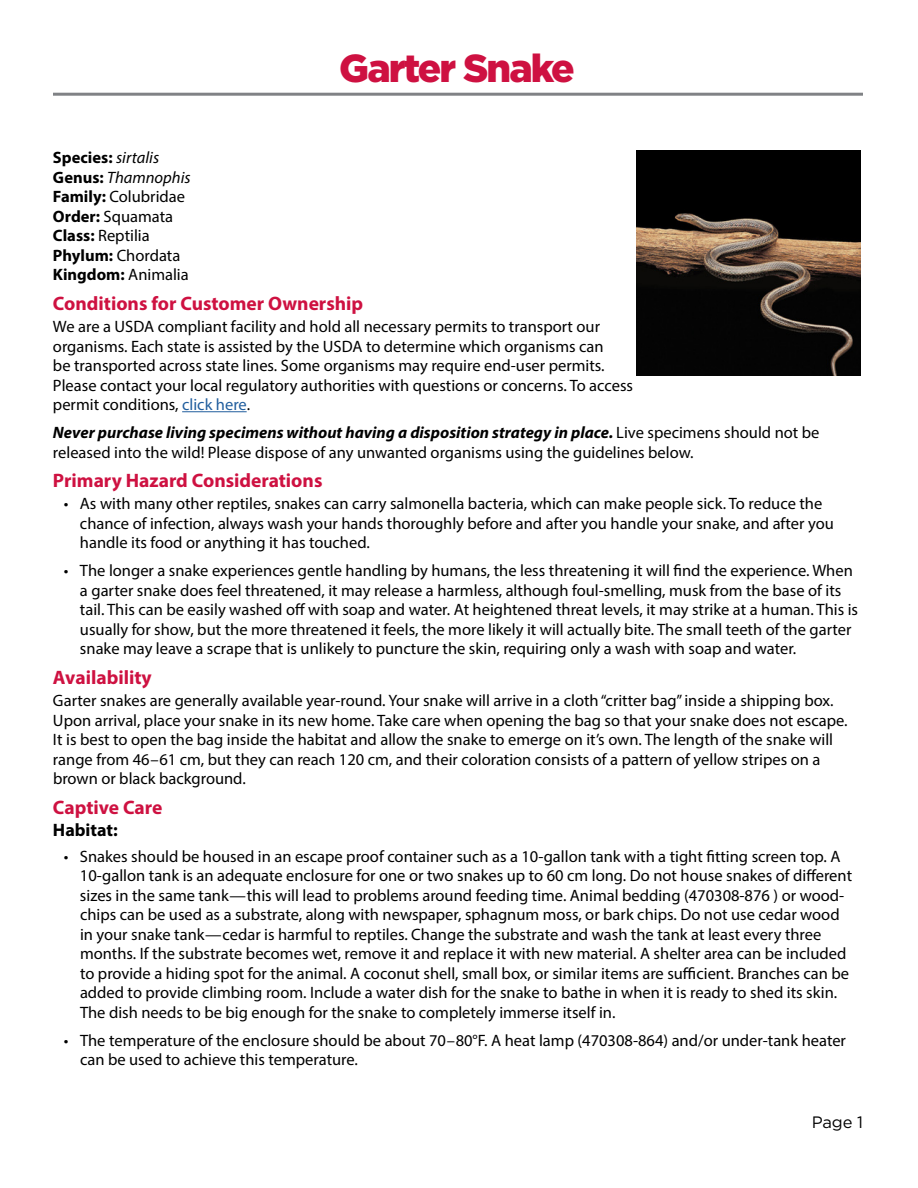
<style>
.page{position:relative;width:918px;height:1188px;background:#fff}
.page>*{position:absolute;margin:0;border:0;box-sizing:border-box;transform-origin:0 0}
.t1{font:900 39px "Gotham";letter-spacing:-.05em;color:#ce1141}
.t2{font:700 19.5px "Myriad Pro";color:#ce1141}
.t3{font:700 18px "Myriad Pro";color:#000}
.t4{font:16.5px/19.5px "Myriad Pro";color:#000}
.t5{font:700 16.5px/19.5px "Myriad Pro";color:#000}
.t6{font:16.5px "Gotham";color:#000}
.s1{font-weight:400;font-style:italic}
.s2{font-weight:400}
.s3{color:#215e9e}
.s4{font-weight:700;font-style:italic}
</style>
<div class="page">
<hr style="left:53px;top:93px;width:810px;height:3px;background:#808285">
<hr style="left:182px;top:411px;width:65px;height:1px;background:#215e9e">
<img style="left:636px;top:151px;width:225px;height:224px">
<h1 class="t1" style="left:339px;top:46px;width:237px">Garter Snake</h1>
<p class="t5" style="left:53px;top:147px;width:139px">Species: <span class="s1">sirtalis<br></span>Genus: <span class="s1">Thamnophis<br></span>Family: <span class="s2">Colubridae<br></span>Order: <span class="s2">Squamata<br></span>Class: <span class="s2">Reptilia<br></span>Phylum: <span class="s2">Chordata<br></span>Kingdom: <span class="s2">Animalia</span></p>
<p class="t2" style="left:53px;top:290px;width:312px">Conditions for Customer Ownership</p>
<p class="t4" style="left:53px;top:317px;width:582px">We are a USDA compliant facility and hold all necessary permits to transport our organisms. Each state is assisted by the USDA to determine which organisms can<br>be transported across state lines. Some organisms may require end-user permits.<br>Please contact your local regulatory authorities with questions or concerns. To access permit conditions, <span class="s3">click here</span>.</p>
<p class="t4" style="left:53px;top:422px;width:768px"><span class="s4">Never purchase living specimens without having a disposition strategy in place.</span> Live specimens should not be released into the wild! Please dispose of any unwanted organisms using the guidelines below.</p>
<p class="t2" style="left:53px;top:468px;width:271px">Primary Hazard Considerations</p>
<p class="t4" style="left:80px;top:494px;width:755px;text-indent:-16px">• As with many other reptiles, snakes can carry salmonella bacteria, which can make people sick. To reduce the chance of infection, always wash your hands thoroughly before and after you handle your snake, and after you handle its food or anything it has touched.</p>
<p class="t4" style="left:80px;top:561px;width:780px;text-indent:-16px">• The longer a snake experiences gentle handling by humans, the less threatening it will find the experience. When a garter snake does feel threatened, it may release a harmless, although foul-smelling, musk from the base of its tail. This can be easily washed off with soap and water. At heightened threat levels, it may strike at a human. This is usually for show, but the more threatened it feels, the more likely it will actually bite. The small teeth of the garter snake may leave a scrape that is unlikely to puncture the skin, requiring only a wash with soap and water.</p>
<p class="t2" style="left:53px;top:665px;width:100px">Availability</p>
<p class="t4" style="left:53px;top:691px;width:796px">Garter snakes are generally available year-round. Your snake will arrive in a cloth “critter bag” inside a shipping box.<br>Upon arrival, place your snake in its new home. Take care when opening the bag so that your snake does not escape.<br>It is best to open the bag inside the habitat and allow the snake to emerge on it’s own. The length of the snake will range from 46–61 cm, but they can reach 120 cm, and their coloration consists of a pattern of yellow stripes on a brown or black background.</p>
<p class="t2" style="left:53px;top:794px;width:111px">Captive Care</p>
<p class="t3" style="left:53px;top:818px;width:66px">Habitat:</p>
<p class="t4" style="left:80px;top:846px;width:774px;text-indent:-16px">• Snakes should be housed in an escape proof container such as a 10-gallon tank with a tight fitting screen top. A 10-gallon tank is an adequate enclosure for one or two snakes up to 60 cm long. Do not house snakes of different sizes in the same tank—this will lead to problems around feeding time. Animal bedding (470308-876 ) or wood&shy;chips can be used as a substrate, along with newspaper, sphagnum moss, or bark chips. Do not use cedar wood in your snake tank—cedar is harmful to reptiles. Change the substrate and wash the tank at least every three months. If the substrate becomes wet, remove it and replace it with new material. A shelter area can be included to provide a hiding spot for the animal. A coconut shell, small box, or similar items are sufficient. Branches can be added to provide climbing room. Include a water dish for the snake to bathe in when it is ready to shed its skin.<br>The dish needs to be big enough for the snake to completely immerse itself in.</p>
<p class="t4" style="left:80px;top:1030px;width:768px;text-indent:-16px">• The temperature of the enclosure should be about 70–80°F. A heat lamp (470308-864) and/or under-tank heater can be used to achieve this temperature.</p>
<p class="t6" style="left:812px;top:1113px;width:53px">Page 1</p>
</div>
